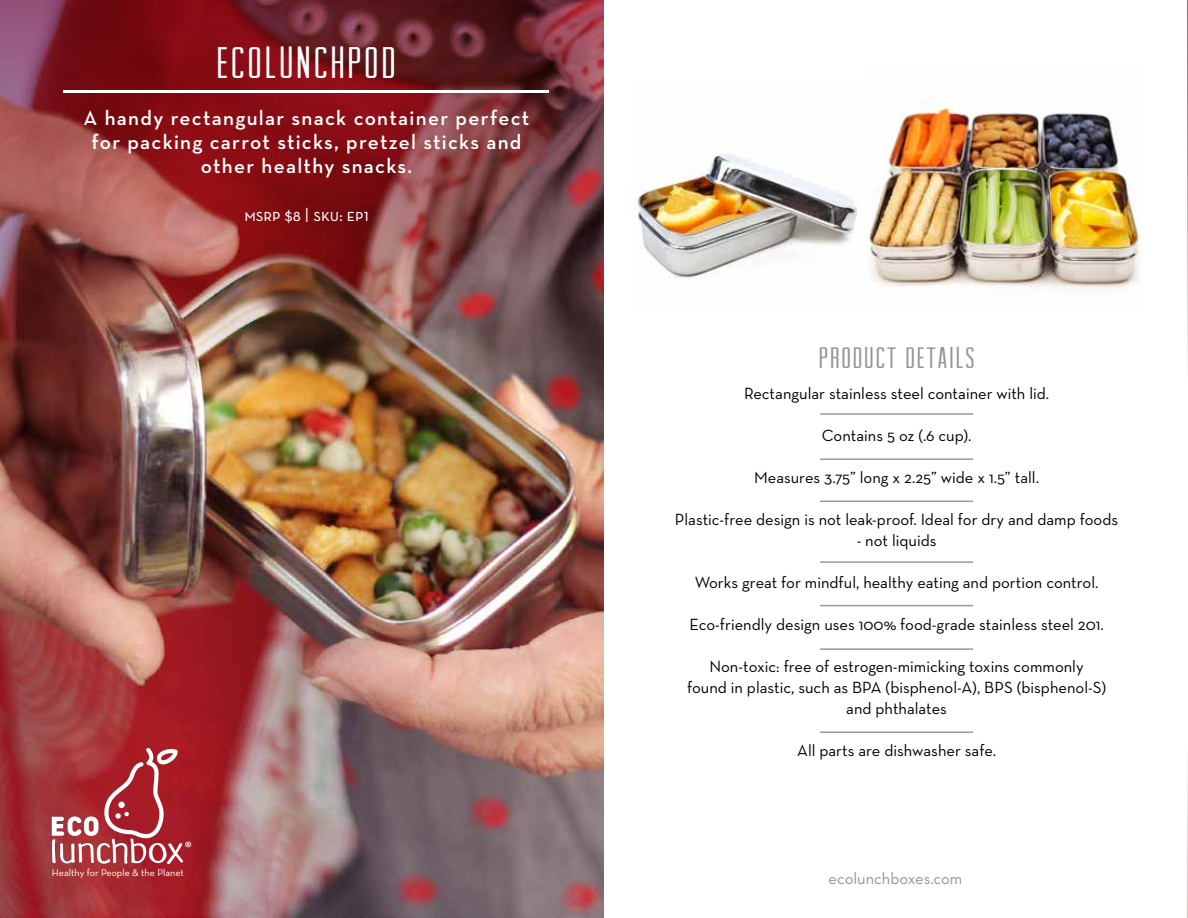
<style>
.page{position:relative;width:1188px;height:918px;background:#fff}
.page>*{position:absolute;margin:0;border:0;box-sizing:border-box;transform-origin:0 0}
.t1{font:45px "Arvil Sans";letter-spacing:.06em;color:#fff}
.t2{font:30px "Arvil Sans";letter-spacing:.06em;color:#939598}
.t3{font:600 21px/24px "Neutra Text";letter-spacing:.06em;color:#fff;text-align:center}
.t4{font:18px "Neutra Text Book SC";color:#fff}
.t5{font:16.5px/21px "Neutra Text";color:#000;text-align:center}
.t6{font:16.5px "Neutra Text";color:#939598}
.t7{font:500 11.7px "Carouge Pro";color:#fff}
.t8{font:10.05px "Neutra Text";color:#fff}
</style>
<div class="page">
<svg style="left:1187px;top:0;width:1px;height:369px"></svg>
<img style="left:634px;top:154px;width:234px;height:124px">
<img style="left:0;top:381px;width:603px;height:537px">
<img style="left:0;top:0;width:603px;height:381px">
<hr style="left:63px;top:90px;width:486px;height:2px;background:#fff">
<hr style="left:820px;top:413px;width:153px;height:2px;background:#97999c">
<hr style="left:820px;top:458px;width:153px;height:2px;background:#97999c">
<hr style="left:820px;top:501px;width:153px;height:1px;background:#97999c">
<hr style="left:820px;top:561px;width:153px;height:2px;background:#97999c">
<hr style="left:820px;top:605px;width:153px;height:1px;background:#97999c">
<hr style="left:820px;top:648px;width:153px;height:2px;background:#97999c">
<hr style="left:820px;top:731px;width:153px;height:2px;background:#97999c">
<img style="left:868px;top:104px;width:274px;height:184px">
<svg style="left:52px;top:748px;width:131px;height:116px;background:#b64c52"></svg>
<svg style="left:1187px;top:753px;width:1px;height:165px"></svg>
<h1 class="t1" style="left:216px;top:38px;width:181px">ECOLUNCHPOD</h1>
<p class="t3" style="left:84px;top:106px;width:447px">A handy rectangular snack container perfect for packing carrot sticks, pretzel sticks and other healthy snacks.</p>
<p class="t4" style="left:244px;top:204px;width:126px">msrp $8 | sku: ep1</p>
<p class="t7" style="left:185px;top:840px;width:8px">®</p>
<p class="t8" style="left:52px;top:867px;width:134px">Healthy for People &amp; the Planet</p>
<h2 class="t2" style="left:819px;top:341px;width:157px">PRODUCT DETAILS</h2>
<p class="t5" style="left:744px;top:383px;width:307px">Rectangular stainless steel container with lid.</p>
<p class="t5" style="left:822px;top:425px;width:151px">Contains 5 oz (.6 cup).</p>
<p class="t5" style="left:754px;top:467px;width:286px">Measures 3.75” long x 2.25” wide x 1.5” tall.</p>
<p class="t5" style="left:675px;top:509px;width:445px">Plastic-free design is not leak-proof. Ideal for dry and damp foods</p>
<p class="t5" style="left:857px;top:530px;width:81px">- not liquids</p>
<p class="t5" style="left:695px;top:572px;width:405px">Works great for mindful, healthy eating and portion control.</p>
<p class="t5" style="left:690px;top:614px;width:416px">Eco-friendly design uses 100% food-grade stainless steel 201.</p>
<p class="t5" style="left:687px;top:656px;width:421px">Non-toxic: free of estrogen-mimicking toxins commonly<br>found in plastic, such as BPA (bisphenol-A), BPS (bisphenol-S) and phthalates</p>
<p class="t5" style="left:797px;top:740px;width:200px">All parts are dishwasher safe.</p>
<p class="t6" style="left:829px;top:868px;width:135px">ecolunchboxes.com</p>
</div>
